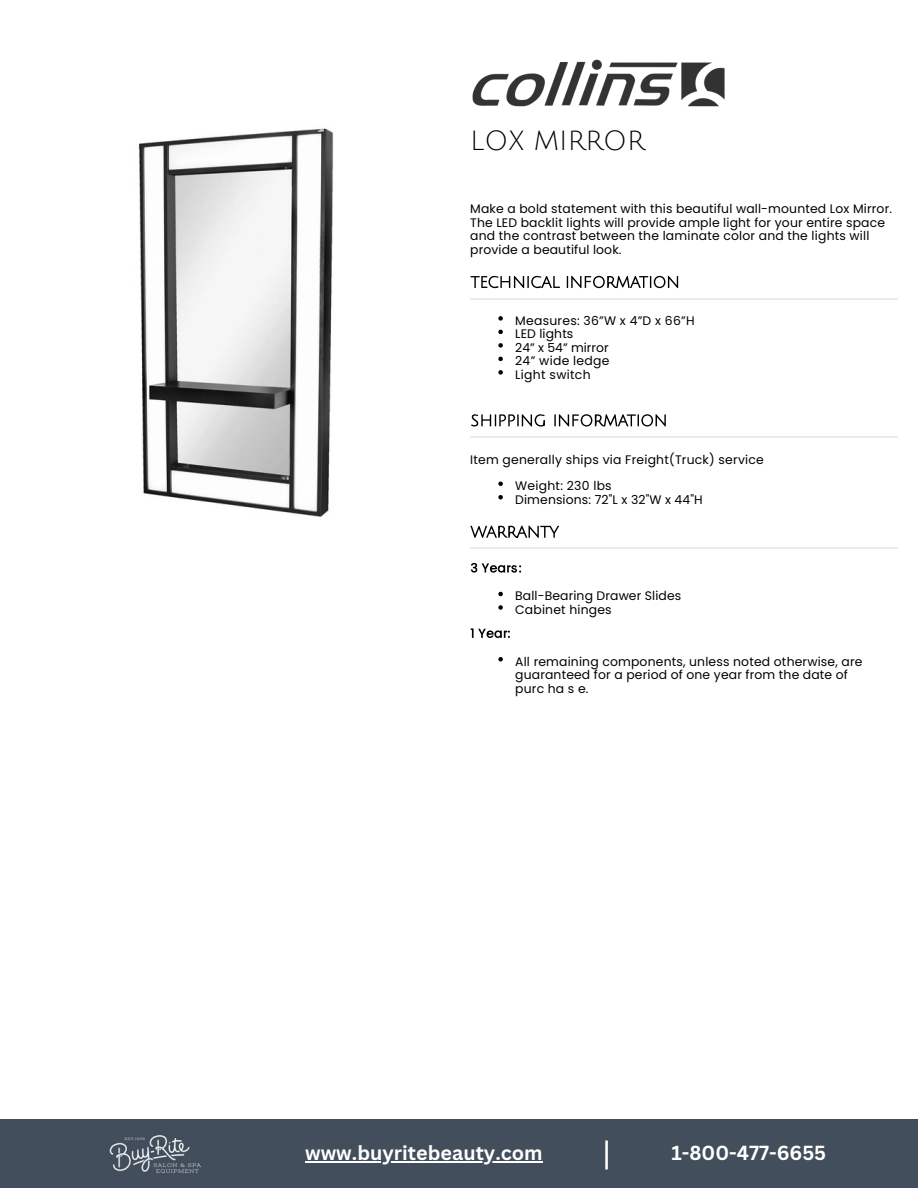
<style>
.page{position:relative;width:918px;height:1188px;background:#fff}
.page>*{position:absolute;margin:0;border:0;box-sizing:border-box;transform-origin:0 0}
.t1{font:33.9px "Canva Sans";color:#fff}
.t2{font:27px "Julius Sans One";color:#000}
.t3{font:700 19.8px "Canva Sans";color:#fff}
.t4{font:12.3px "Poppins";letter-spacing:.015em;color:#000}
</style>
<div class="page">
<img style="left:472px;top:59px;width:253px;height:48px">
<img style="left:139px;top:128px;width:195px;height:389px">
<hr style="left:470px;top:298px;width:427px;height:1px;background:#ebebeb">
<svg style="left:471px;top:276px;width:207px;height:12px"></svg>
<svg style="left:471px;top:628px;width:39px;height:10px"></svg>
<hr style="left:470px;top:548px;width:427px;height:1px;background:#ebebeb">
<svg style="left:470px;top:526px;width:89px;height:12px"></svg>
<svg style="left:471px;top:563px;width:50px;height:10px"></svg>
<hr style="left:470px;top:436px;width:427px;height:2px;background:#ebebeb">
<svg style="left:471px;top:414px;width:195px;height:13px"></svg>
<svg style="left:498px;top:316px;width:5px;height:5px"></svg>
<svg style="left:498px;top:330px;width:5px;height:4px"></svg>
<svg style="left:498px;top:343px;width:5px;height:5px"></svg>
<svg style="left:498px;top:357px;width:5px;height:4px"></svg>
<svg style="left:498px;top:370px;width:5px;height:5px"></svg>
<svg style="left:498px;top:481px;width:5px;height:5px"></svg>
<svg style="left:498px;top:495px;width:5px;height:4px"></svg>
<svg style="left:498px;top:592px;width:5px;height:4px"></svg>
<svg style="left:498px;top:605px;width:5px;height:5px"></svg>
<svg style="left:498px;top:657px;width:5px;height:5px"></svg>
<div style="left:0;top:1120px;width:918px;height:68px;background:#424e5b"></div>
<img style="left:109px;top:1135px;width:92px;height:38px">
<hr style="left:305px;top:1162px;width:238px;height:1px;background:#fff">
<p class="t2" style="left:470px;top:127px;width:176px">LOX MIRROR</p>
<p class="t4" style="left:470px;top:200px;width:423px">Make a bold statement with this beautiful wall-mounted Lox Mirror.</p>
<p class="t4" style="left:470px;top:214px;width:416px">The LED backlit lights will provide ample light for your entire space</p>
<p class="t4" style="left:470px;top:227px;width:401px">and the contrast between the laminate color and the lights will</p>
<p class="t4" style="left:470px;top:241px;width:153px">provide a beautiful look.</p>
<p class="t4" style="left:515px;top:312px;width:181px">Measures: 36”W x 4”D x 66”H</p>
<p class="t4" style="left:515px;top:325px;width:60px">LED lights</p>
<p class="t4" style="left:515px;top:339px;width:95px">24” x 54” mirror</p>
<p class="t4" style="left:515px;top:352px;width:96px">24” wide ledge</p>
<p class="t4" style="left:515px;top:366px;width:77px">Light switch</p>
<p class="t4" style="left:470px;top:451px;width:295px">Item generally ships via Freight(Truck) service</p>
<p class="t4" style="left:515px;top:477px;width:98px">Weight: 230 lbs</p>
<p class="t4" style="left:515px;top:491px;width:189px">Dimensions: 72"L x 32"W x 44"H</p>
<p class="t4" style="left:515px;top:587px;width:168px">Ball-Bearing Drawer Slides</p>
<p class="t4" style="left:515px;top:601px;width:98px">Cabinet hinges</p>
<p class="t4" style="left:515px;top:653px;width:349px">All remaining components, unless noted otherwise, are</p>
<p class="t4" style="left:515px;top:666px;width:334px">guaranteed for a period of one year from the date of</p>
<p class="t4" style="left:515px;top:680px;width:75px">purc ha s e.</p>
<p class="t3" style="left:305px;top:1139px;width:239px">www.buyritebeauty.com</p>
<p class="t1" style="left:602px;top:1130px;width:11px">|</p>
<p class="t3" style="left:671px;top:1139px;width:156px">1-800-477-6655</p>
</div>
